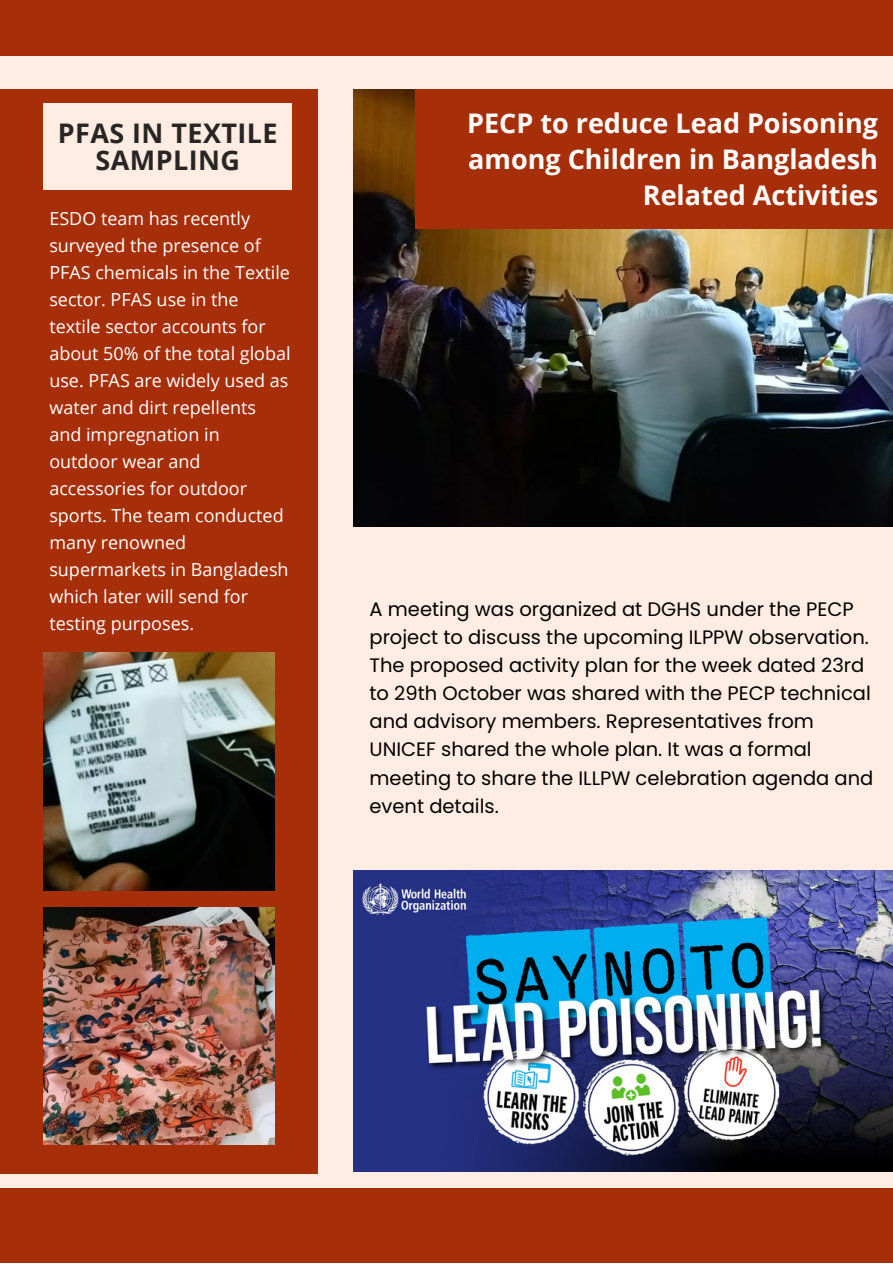
<style>
.page{position:relative;width:893px;height:1264px;background:#fff}
.page>*{position:absolute;margin:0;border:0;box-sizing:border-box;transform-origin:0 0}
.t1{font:700 27px/36px "Open Sans";color:#fff;text-align:right}
.t2{font:700 27px/27px "Open Sans";letter-spacing:.015em;color:#282625;text-align:center}
.t3{font:19.5px/28px "Poppins";color:#000}
.t4{font:18px/27px "Open Sans";color:#fff}
</style>
<div class="page">
<div style="left:0;top:0;width:892px;height:1262px;background:#ffede3"></div>
<img style="left:353px;top:89px;width:539px;height:437px">
<div style="left:415px;top:89px;width:477px;height:140px;background:#a62f09"></div>
<div style="left:0;top:89px;width:317px;height:1084px;background:#a62f09"></div>
<img style="left:43px;top:907px;width:231px;height:237px">
<div style="left:0;top:1187px;width:892px;height:74px;background:#a62f09"></div>
<div style="left:0;top:0;width:892px;height:55px;background:#a62f09"></div>
<img style="left:43px;top:652px;width:231px;height:238px">
<img style="left:353px;top:870px;width:539px;height:301px">
<div style="left:43px;top:104px;width:249px;height:86px;background:#ffede3"></div>
<h1 class="t2" style="left:58px;top:119px;width:221px">PFAS IN TEXTILE<br>SAMPLING</h1>
<p class="t4" style="left:49px;top:205px;width:243px">ESDO team has recently surveyed the presence of<br>PFAS chemicals in the Textile sector. PFAS use in the textile sector accounts for about 50% of the total global use. PFAS are widely used as water and dirt repellents and impregnation in outdoor wear and accessories for outdoor sports. The team conducted many renowned supermarkets in Bangladesh which later will send for testing purposes.</p>
<h1 class="t1" style="left:467px;top:104px;width:412px">PECP to reduce Lead Poisoning among Children in Bangladesh<br>Related Activities</h1>
<p class="t3" style="left:369px;top:595px;width:505px">A meeting was organized at DGHS under the PECP project to discuss the upcoming ILPPW observation.<br>The proposed activity plan for the week dated 23rd to 29th October was shared with the PECP technical and advisory members. Representatives from UNICEF shared the whole plan. It was a formal meeting to share the ILLPW celebration agenda and event details.</p>
</div>
